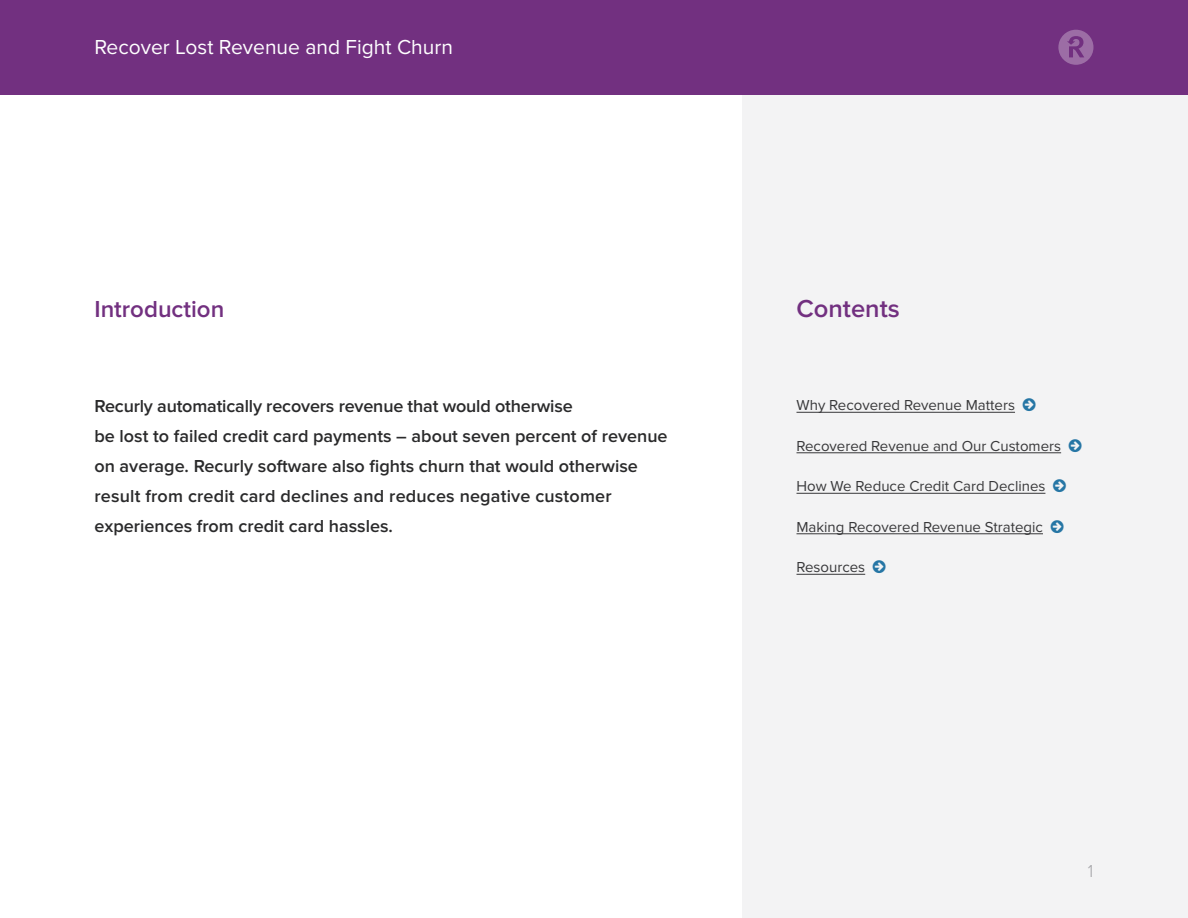
<style>
.page{position:relative;width:1188px;height:918px;background:#fff}
.page>*{position:absolute;margin:0;border:0;box-sizing:border-box;transform-origin:0 0}
.t1{font:600 25.5px "Proxima Nova";color:#723080}
.t2{font:600 24px "Proxima Nova";color:#723080}
.t3{font:21px "Proxima Nova";color:#fff}
.t4{font:600 18px/30px "Proxima Nova";color:#2a2a2b}
.t5{font:300 18px "Proxima Nova";color:#a3a3a7}
.t6{font:15px "Proxima Nova";color:#38383a}
</style>
<div class="page">
<div style="left:742px;top:0;width:446px;height:918px;background:#f3f3f4"></div>
<hr style="left:796px;top:412px;width:219px;height:1px;background:#38383a">
<hr style="left:796px;top:453px;width:265px;height:1px;background:#38383a">
<hr style="left:796px;top:493px;width:249px;height:1px;background:#38383a">
<hr style="left:796px;top:534px;width:247px;height:1px;background:#38383a">
<hr style="left:796px;top:574px;width:69px;height:1px;background:#38383a">
<div style="left:0;top:0;width:1188px;height:94px;background:#723080"></div>
<svg style="left:1058px;top:30px;width:36px;height:35px"></svg>
<p class="t3" style="left:94px;top:35px;width:360px">Recover Lost Revenue and Fight Churn</p>
<h2 class="t2" style="left:94px;top:295px;width:131px">Introduction</h2>
<p class="t4" style="left:94px;top:391px;width:575px">Recurly automatically recovers revenue that would otherwise<br>be lost to failed credit card payments – about seven percent of revenue on average. Recurly software also fights churn that would otherwise result from credit card declines and reduces negative customer experiences from credit card hassles.</p>
<h1 class="t1" style="left:796px;top:294px;width:105px">Contents</h1>
<p class="t6" style="left:796px;top:396px;width:220px">Why Recovered Revenue Matters</p>
<p class="t6" style="left:796px;top:437px;width:266px">Recovered Revenue and Our Customers</p>
<p class="t6" style="left:796px;top:477px;width:250px">How We Reduce Credit Card Declines</p>
<p class="t6" style="left:796px;top:518px;width:248px">Making Recovered Revenue Strategic</p>
<p class="t6" style="left:796px;top:558px;width:70px">Resources</p>
<p class="t5" style="left:1088px;top:860px;width:7px">1</p>
</div>
